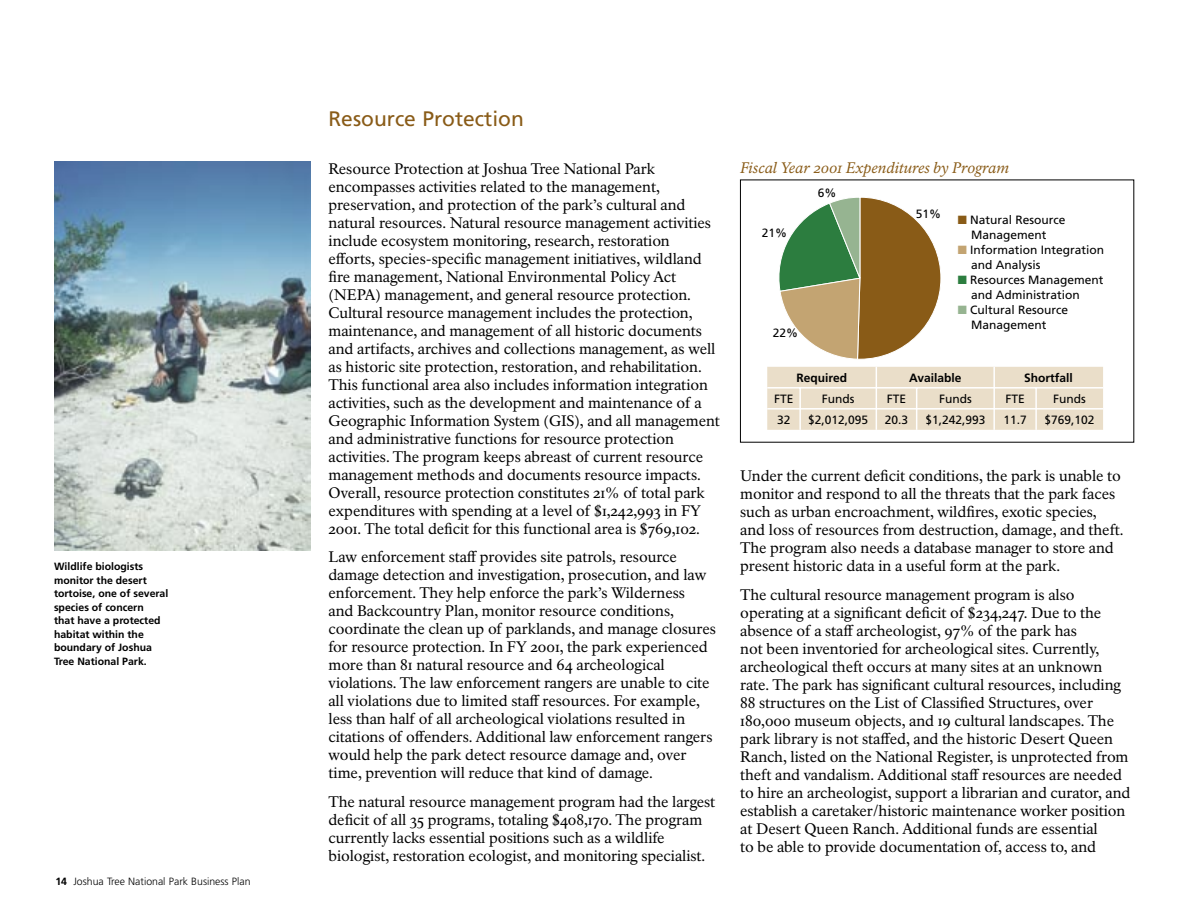
<style>
.page{position:relative;width:1188px;height:918px;background:#fff}
.page>*{position:absolute;margin:0;border:0;box-sizing:border-box;transform-origin:0 0}
.t1{font:21px "Frutiger";color:#895b17}
.t2{font:15px/18px "NPS Rawlinson";letter-spacing:-.005em;color:#000}
.t3{font:italic 15px "NPS Rawlinson";color:#895b17}
.t4{font:12px/15px "Frutiger";color:#000}
.t5{font:700 12px "Frutiger";color:#000}
.t6{font:700 10.5px/13.5px "Frutiger";color:#000}
.t7{font:300 10.5px "Frutiger";color:#000}
.s1{font-weight:700}
</style>
<div class="page">
<svg style="left:767px;top:367px;width:336px;height:63px;background:#ebdfcc"></svg>
<hr style="left:995px;top:408px;width:42px;height:2px;background:#fff">
<hr style="left:993px;top:410px;width:2px;height:20px;background:#fff">
<hr style="left:1037px;top:408px;width:66px;height:2px;background:#fff">
<hr style="left:1035px;top:410px;width:2px;height:20px;background:#fff">
<svg style="left:779px;top:197px;width:162px;height:163px"></svg>
<img style="left:54px;top:162px;width:257px;height:389px">
<p class="t6" style="left:54px;top:560px;width:116px">Wildlife biologists monitor the desert tortoise, one of several species of concern<br>that have a protected habitat within the boundary of Joshua<br>Tree National Park.</p>
<p class="t7" style="left:55px;top:876px;width:197px"><span class="s1">14</span> Joshua Tree National Park Business Plan</p>
<h1 class="t1" style="left:328px;top:106px;width:197px">Resource Protection</h1>
<p class="t2" style="left:328px;top:160px;width:393px">Resource Protection at Joshua Tree National Park encompasses activities related to the management, preservation, and protection of the park’s cultural and natural resources. Natural resource management activities include ecosystem monitoring, research, restoration efforts, species-specific management initiatives, wildland fire management, National Environmental Policy Act (NEPA) management, and general resource protection.<br>Cultural resource management includes the protection, maintenance, and management of all historic documents and artifacts, archives and collections management, as well as historic site protection, restoration, and rehabilitation.<br>This functional area also includes information integration activities, such as the development and maintenance of a Geographic Information System (GIS), and all management and administrative functions for resource protection activities. The program keeps abreast of current resource management methods and documents resource impacts.<br>Overall, resource protection constitutes 21% of total park expenditures with spending at a level of $1,242,993 in FY 2001. The total deficit for this functional area is $769,102.</p>
<p class="t2" style="left:328px;top:548px;width:389px">Law enforcement staff provides site patrols, resource damage detection and investigation, prosecution, and law enforcement. They help enforce the park’s Wilderness<br>and Backcountry Plan, monitor resource conditions, coordinate the clean up of parklands, and manage closures for resource protection. In FY 2001, the park experienced more than 81 natural resource and 64 archeological violations. The law enforcement rangers are unable to cite all violations due to limited staff resources. For example, less than half of all archeological violations resulted in citations of offenders. Additional law enforcement rangers would help the park detect resource damage and, over time, prevention will reduce that kind of damage.</p>
<p class="t2" style="left:328px;top:793px;width:388px">The natural resource management program had the largest deficit of all 35 programs, totaling $408,170. The program currently lacks essential positions such as a wildlife biologist, restoration ecologist, and monitoring specialist.</p>
<p class="t3" style="left:740px;top:159px;width:270px">Fiscal Year 2001 Expenditures by Program</p>
<p class="t4" style="left:970px;top:212px;width:136px">Natural Resource<br>Management<br>Information Integration and Analysis<br>Resources Management and Administration<br>Cultural Resource<br>Management</p>
<p class="t4" style="left:818px;top:185px;width:20px">6%</p>
<p class="t4" style="left:916px;top:207px;width:27px">51%</p>
<p class="t4" style="left:762px;top:225px;width:27px">21%</p>
<p class="t4" style="left:773px;top:326px;width:27px">22%</p>
<p class="t5" style="left:797px;top:371px;width:52px">Required</p>
<p class="t5" style="left:909px;top:371px;width:54px">Available</p>
<p class="t5" style="left:1024px;top:371px;width:50px">Shortfall</p>
<p class="t4" style="left:774px;top:391px;width:21px">FTE</p>
<p class="t4" style="left:822px;top:391px;width:34px">Funds</p>
<p class="t4" style="left:887px;top:391px;width:21px">FTE</p>
<p class="t4" style="left:939px;top:391px;width:34px">Funds</p>
<p class="t4" style="left:1005px;top:391px;width:21px">FTE</p>
<p class="t4" style="left:1053px;top:391px;width:34px">Funds</p>
<p class="t4" style="left:777px;top:412px;width:15px">32</p>
<p class="t4" style="left:808px;top:412px;width:62px">$2,012,095</p>
<p class="t4" style="left:885px;top:412px;width:25px">20.3</p>
<p class="t4" style="left:925px;top:412px;width:62px">$1,242,993</p>
<p class="t4" style="left:1003px;top:412px;width:25px">11.7</p>
<p class="t4" style="left:1045px;top:412px;width:52px">$769,102</p>
<p class="t2" style="left:740px;top:467px;width:385px">Under the current deficit conditions, the park is unable to monitor and respond to all the threats that the park faces such as urban encroachment, wildfires, exotic species, and loss of resources from destruction, damage, and theft.<br>The program also needs a database manager to store and present historic data in a useful form at the park.</p>
<p class="t2" style="left:740px;top:586px;width:392px">The cultural resource management program is also operating at a significant deficit of $234,247. Due to the absence of a staff archeologist, 97% of the park has<br>not been inventoried for archeological sites. Currently, archeological theft occurs at many sites at an unknown rate. The park has significant cultural resources, including 88 structures on the List of Classified Structures, over 180,000 museum objects, and 19 cultural landscapes. The park library is not staffed, and the historic Desert Queen Ranch, listed on the National Register, is unprotected from theft and vandalism. Additional staff resources are needed to hire an archeologist, support a librarian and curator, and establish a caretaker/historic maintenance worker position at Desert Queen Ranch. Additional funds are essential<br>to be able to provide documentation of, access to, and</p>
</div>
